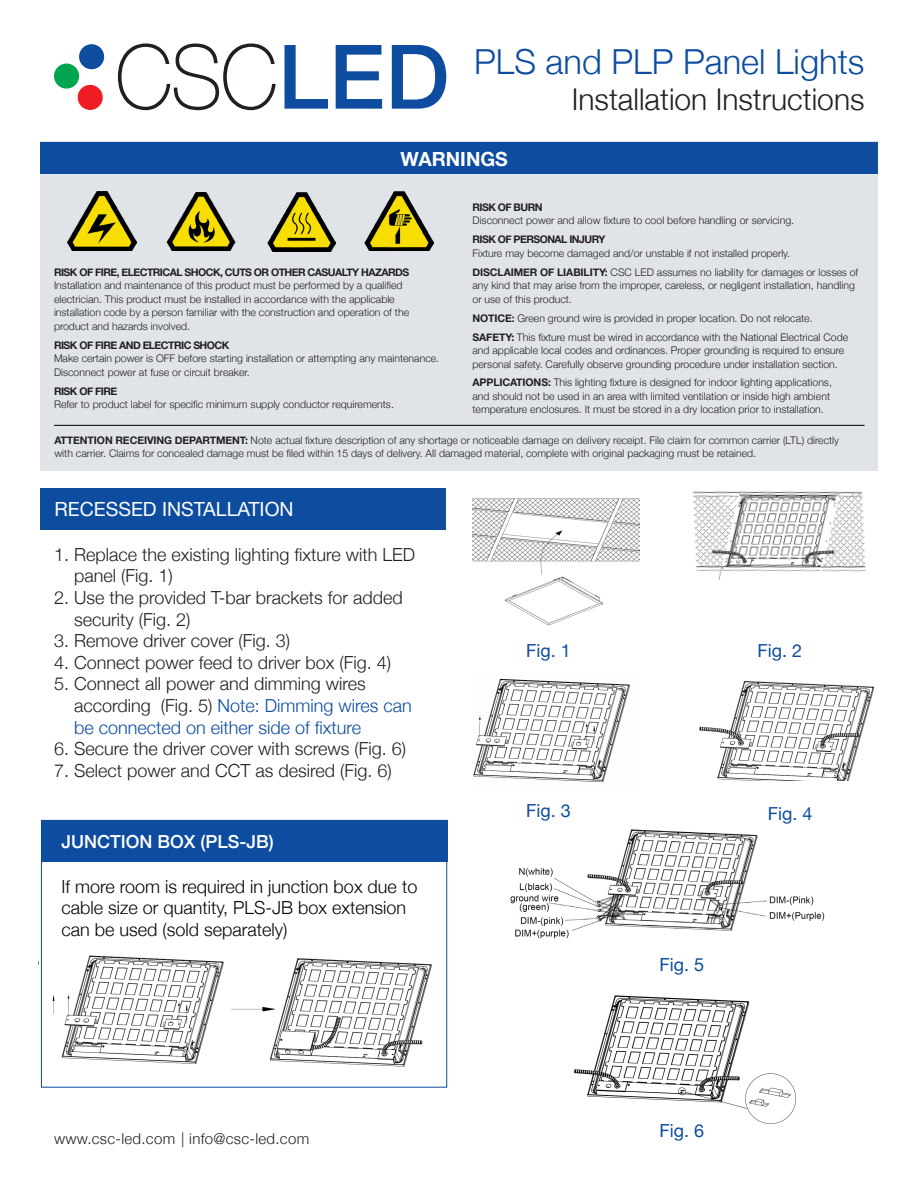
<style>
.page{position:relative;width:918px;height:1188px;background:#fff}
.page>*{position:absolute;margin:0;border:0;box-sizing:border-box;transform-origin:0 0}
.t1{font:300 34.5px "Helvetica Neue";color:#0d4c9f}
.t2{font:300 30px "Helvetica Neue";color:#231f20}
.t3{font:19.5px "Helvetica Neue";color:#fff}
.t4{font:700 19.5px "Helvetica Neue";color:#fff}
.t5{font:300 18px/21.6px "Helvetica Neue";color:#231f20}
.t6{font:300 18px/21.6px "Helvetica Neue";color:#040503}
.t7{font:300 18px/21.6px "Helvetica Neue";color:#0d4c9f}
.t8{font:18px "Helvetica Neue";color:#0d4c9f}
.t9{font:500 18px "Helvetica Neue";color:#fff}
.t10{font:300 15px "Helvetica Neue";letter-spacing:.02em;color:#231f20}
.t11{font:300 10.5px/13.5px "Helvetica Neue";color:#231f20}
.s1{font-weight:700}
.s2{color:#231f20}
</style>
<div class="page">
<svg style="left:118px;top:43px;width:158px;height:67px"></svg>
<svg style="left:285px;top:45px;width:43px;height:64px"></svg>
<svg style="left:336px;top:45px;width:46px;height:64px"></svg>
<svg style="left:392px;top:45px;width:54px;height:64px"></svg>
<div style="left:54px;top:64px;width:25px;height:25px;background:#00a54f;border-radius:50%"></div>
<div style="left:78px;top:85px;width:25px;height:25px;background:#ee1d23;border-radius:50%"></div>
<div style="left:79px;top:44px;width:25px;height:25px;background:#0d4c9f;border-radius:50%"></div>
<img style="left:511px;top:829px;width:314px;height:110px">
<img style="left:40px;top:950px;width:392px;height:122px">
<div style="left:39px;top:956px;width:33px;height:18px;background:#fff"></div>
<div style="left:40px;top:142px;width:838px;height:329px;background:#e0e4e8"></div>
<div style="left:40px;top:142px;width:838px;height:32px;background:#0d4c9f"></div>
<img style="left:67px;top:192px;width:69px;height:59px">
<img style="left:364px;top:191px;width:70px;height:60px">
<img style="left:166px;top:192px;width:70px;height:59px">
<img style="left:267px;top:192px;width:69px;height:60px">
<hr style="left:54px;top:425px;width:811px;height:1px;background:#000">
<div style="left:40px;top:488px;width:406px;height:41px;background:#0d4c9f"></div>
<img style="left:473px;top:498px;width:167px;height:128px">
<img style="left:692px;top:491px;width:174px;height:89px">
<img style="left:473px;top:679px;width:157px;height:104px">
<img style="left:699px;top:680px;width:175px;height:100px">
<img style="left:574px;top:995px;width:222px;height:129px">
<div style="left:41px;top:821px;width:406px;height:41px;background:#0d4c9f"></div>
<p class="t1" style="left:474px;top:34px;width:392px">PLS and PLP Panel Lights</p>
<p class="t2" style="left:572px;top:75px;width:294px">Installation Instructions</p>
<p class="t4" style="left:400px;top:143px;width:109px">WARNINGS</p>
<p class="t11" style="left:472px;top:200px;width:323px"><span class="s1">RISK OF BURN<br></span>Disconnect power and allow fixture to cool before handling or servicing.</p>
<p class="t11" style="left:472px;top:232px;width:319px"><span class="s1">RISK OF PERSONAL INJURY<br></span>Fixture may become damaged and/or unstable if not installed properly.</p>
<p class="t11" style="left:472px;top:264px;width:387px"><span class="s1">DISCLAIMER OF LIABILITY:</span> CSC LED assumes no liability for damages or losses of any kind that may arise from the improper, careless, or negligent installation, handling or use of this product.</p>
<p class="t11" style="left:472px;top:310px;width:342px"><span class="s1">NOTICE:</span> Green ground wire is provided in proper location. Do not relocate.</p>
<p class="t11" style="left:472px;top:329px;width:377px"><span class="s1">SAFETY:</span> This fixture must be wired in accordance with the National Electrical Code and applicable local codes and ordinances. Proper grounding is required to ensure personal safety. Carefully observe grounding procedure under installation section.</p>
<p class="t11" style="left:472px;top:375px;width:361px"><span class="s1">APPLICATIONS:</span> This lighting fixture is designed for indoor lighting applications, and should not be used in an area with limited ventilation or inside high ambient temperature enclosures. It must be stored in a dry location prior to installation.</p>
<p class="t11" style="left:54px;top:264px;width:357px"><span class="s1">RISK OF FIRE, ELECTRICAL SHOCK, CUTS OR OTHER CASUALTY HAZARDS </span>Installation and maintenance of this product must be performed by a qualified electrician. This product must be installed in accordance with the applicable installation code by a person familiar with the construction and operation of the product and hazards involved.</p>
<p class="t11" style="left:54px;top:337px;width:387px"><span class="s1">RISK OF FIRE AND ELECTRIC SHOCK<br></span>Make certain power is OFF before starting installation or attempting any maintenance.<br>Disconnect power at fuse or circuit breaker.</p>
<p class="t11" style="left:54px;top:383px;width:341px"><span class="s1">RISK OF FIRE<br></span>Refer to product label for specific minimum supply conductor requirements.</p>
<p class="t11" style="left:55px;top:432px;width:786px"><span class="s1">ATTENTION RECEIVING DEPARTMENT:</span> Note actual fixture description of any shortage or noticeable damage on delivery receipt. File claim for common carrier (LTL) directly with carrier. Claims for concealed damage must be filed within 15 days of delivery. All damaged material, complete with original packaging must be retained.</p>
<p class="t3" style="left:55px;top:495px;width:241px">RECESSED INSTALLATION</p>
<p class="t5" style="left:54px;top:542px;width:363px">1. Replace the existing lighting fixture with LED</p>
<p class="t5" style="left:74px;top:564px;width:100px">panel (Fig. 1)</p>
<p class="t5" style="left:74px;top:586px;width:330px;text-indent:-20px">2. Use the provided T-bar brackets for added security (Fig. 2)</p>
<p class="t5" style="left:54px;top:629px;width:238px">3. Remove driver cover (Fig. 3)</p>
<p class="t5" style="left:54px;top:650px;width:339px">4. Connect power feed to driver box (Fig. 4)</p>
<p class="t7" style="left:74px;top:672px;width:339px;text-indent:-20px"><span class="s2">5. Connect all power and dimming wires according (Fig. 5)</span> Note: Dimming wires can be connected on either side of fixture</p>
<p class="t5" style="left:54px;top:737px;width:354px">6. Secure the driver cover with screws (Fig. 6)</p>
<p class="t5" style="left:54px;top:758px;width:339px">7. Select power and CCT as desired (Fig. 6)</p>
<p class="t9" style="left:62px;top:827px;width:214px">JUNCTION BOX (PLS-JB)</p>
<p class="t6" style="left:62px;top:874px;width:357px">If more room is required in junction box due to cable size or quantity, PLS-JB box extension can be used (sold separately)</p>
<h3 class="t10" style="left:54px;top:1127px;width:257px">www.csc-led.com | info@csc-led.com</h3>
<p class="t8" style="left:526px;top:637px;width:46px">Fig. 1</p>
<p class="t8" style="left:757px;top:637px;width:46px">Fig. 2</p>
<p class="t8" style="left:526px;top:798px;width:46px">Fig. 3</p>
<p class="t8" style="left:768px;top:801px;width:46px">Fig. 4</p>
<p class="t8" style="left:659px;top:952px;width:46px">Fig. 5</p>
<p class="t8" style="left:659px;top:1117px;width:46px">Fig. 6</p>
</div>
